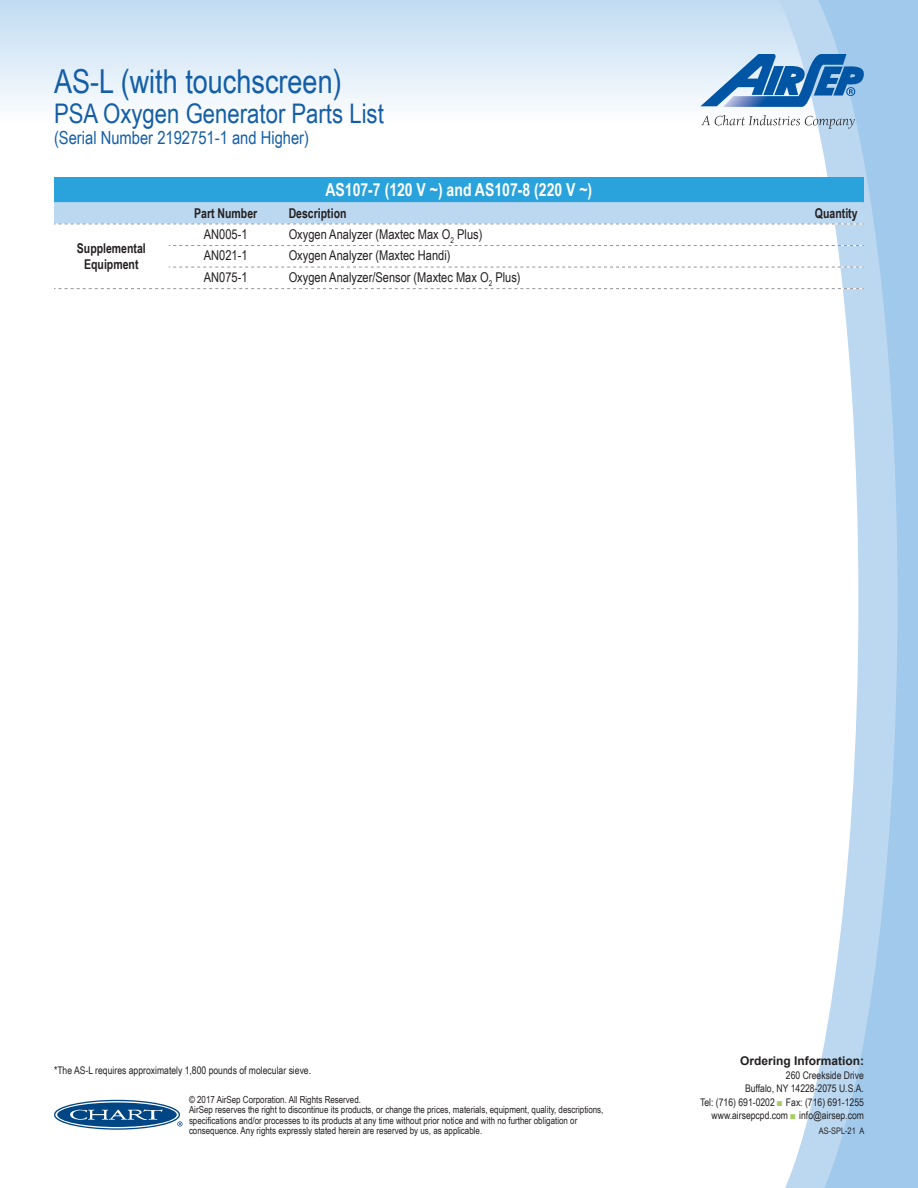
<style>
.page{position:relative;width:918px;height:1188px;background:#fff}
.page>*{position:absolute;margin:0;border:0;box-sizing:border-box;transform-origin:0 0}
.t1{font:33px "Arial Narrow";color:#135ea7}
.t2{font:27px "Arial Narrow";color:#135ea7}
.t3{font:18px "Arial Narrow";color:#135ea7}
.Titles{font:700 18px "Arial Narrow";color:#fff;scale:.95 1}
.Table_Categories_Bol{font:13.5px "Arial Narrow";color:#231f20}
.Titles-2{font:700 13.5px "Arial Narrow";color:#231f20;scale:.95 1}
.t4{font:700 12px "Arial";color:#231f20}
.t5{font:10.5px "Arial Narrow";color:#231f20}
.t6{font:9.75px/10.5px "Arial Narrow";color:#231f20}
.t7{font:9px "Arial Narrow";color:#231f20}
.s1{color:#a2cf5f}
</style>
<div class="page">
<div style="left:0;top:0;width:918px;height:125px;background:linear-gradient(to bottom,#c0dbf1,#fefefe)"></div>
<svg style="left:770px;top:0;width:40px;height:1188px"></svg>
<svg style="left:810px;top:0;width:108px;height:1188px"></svg>
<svg style="left:702px;top:115px;width:153px;height:14px"></svg>
<svg style="left:700px;top:54px;width:164px;height:53px"></svg>
<div style="left:54px;top:177px;width:810px;height:25px;background:#2aa2db"></div>
<svg style="left:54px;top:202px;width:810px;height:23px"></svg>
<svg style="left:169px;top:245px;width:695px;height:1px"></svg>
<svg style="left:169px;top:267px;width:695px;height:1px"></svg>
<svg style="left:54px;top:288px;width:810px;height:1px"></svg>
<svg style="left:54px;top:1100px;width:129px;height:30px"></svg>
<h1 class="t1" style="left:54px;top:57px;width:289px">AS-L (with touchscreen)</h1>
<h2 class="t2" style="left:54px;top:93px;width:331px">PSA Oxygen Generator Parts List</h2>
<h3 class="t3" style="left:54px;top:124px;width:257px">(Serial Number 2192751-1 and Higher)</h3>
<p class="Titles" style="left:325px;top:176px;width:282px">AS107-7 (120 V ~) and AS107-8 (220 V ~)</p>
<p class="Titles-2" style="left:194px;top:203px;width:68px">Part Number</p>
<p class="Titles-2" style="left:289px;top:203px;width:62px">Description</p>
<p class="Titles-2" style="left:815px;top:203px;width:46px">Quantity</p>
<p class="Titles-2" style="left:77px;top:238px;width:74px">Supplemental</p>
<p class="Titles-2" style="left:84px;top:254px;width:59px">Equipment</p>
<p class="Table_Categories_Bol" style="left:204px;top:224px;width:45px">AN005-1</p>
<p class="Table_Categories_Bol" style="left:289px;top:224px;width:195px">Oxygen Analyzer (Maxtec Max O<sub>2</sub> Plus)</p>
<p class="Table_Categories_Bol" style="left:204px;top:246px;width:45px">AN021-1</p>
<p class="Table_Categories_Bol" style="left:289px;top:246px;width:163px">Oxygen Analyzer (Maxtec Handi)</p>
<p class="Table_Categories_Bol" style="left:204px;top:267px;width:45px">AN075-1</p>
<p class="Table_Categories_Bol" style="left:289px;top:267px;width:233px">Oxygen Analyzer/Sensor (Maxtec Max O<sub>2</sub> Plus)</p>
<p class="t5" style="left:54px;top:1063px;width:259px">*The AS-L requires approximately 1,800 pounds of molecular sieve.</p>
<p class="t6" style="left:189px;top:1094px;width:174px">© 2017 AirSep Corporation. All Rights Reserved.</p>
<p class="t6" style="left:189px;top:1104px;width:416px">AirSep reserves the right to discontinue its products, or change the prices, materials, equipment, quality, descriptions, specifications and/or processes to its products at any time without prior notice and with no further obligation or consequence. Any rights expressly stated herein are reserved by us, as applicable.</p>
<p class="t4" style="left:740px;top:1053px;width:126px">Ordering Information:</p>
<p class="t5" style="left:786px;top:1067px;width:79px">260 Creekside Drive</p>
<p class="t5" style="left:745px;top:1081px;width:120px">Buffalo, NY 14228-2075 U.S.A.</p>
<p class="t5" style="left:700px;top:1094px;width:165px">Tel: (716) 691-0202 <span class="s1">■</span> Fax: (716) 691-1255</p>
<p class="t5" style="left:712px;top:1108px;width:154px">www.airsepcpd.com <span class="s1">■</span> info@airsep.com</p>
<p class="t7" style="left:819px;top:1124px;width:47px">AS-SPL-21 A</p>
</div>
